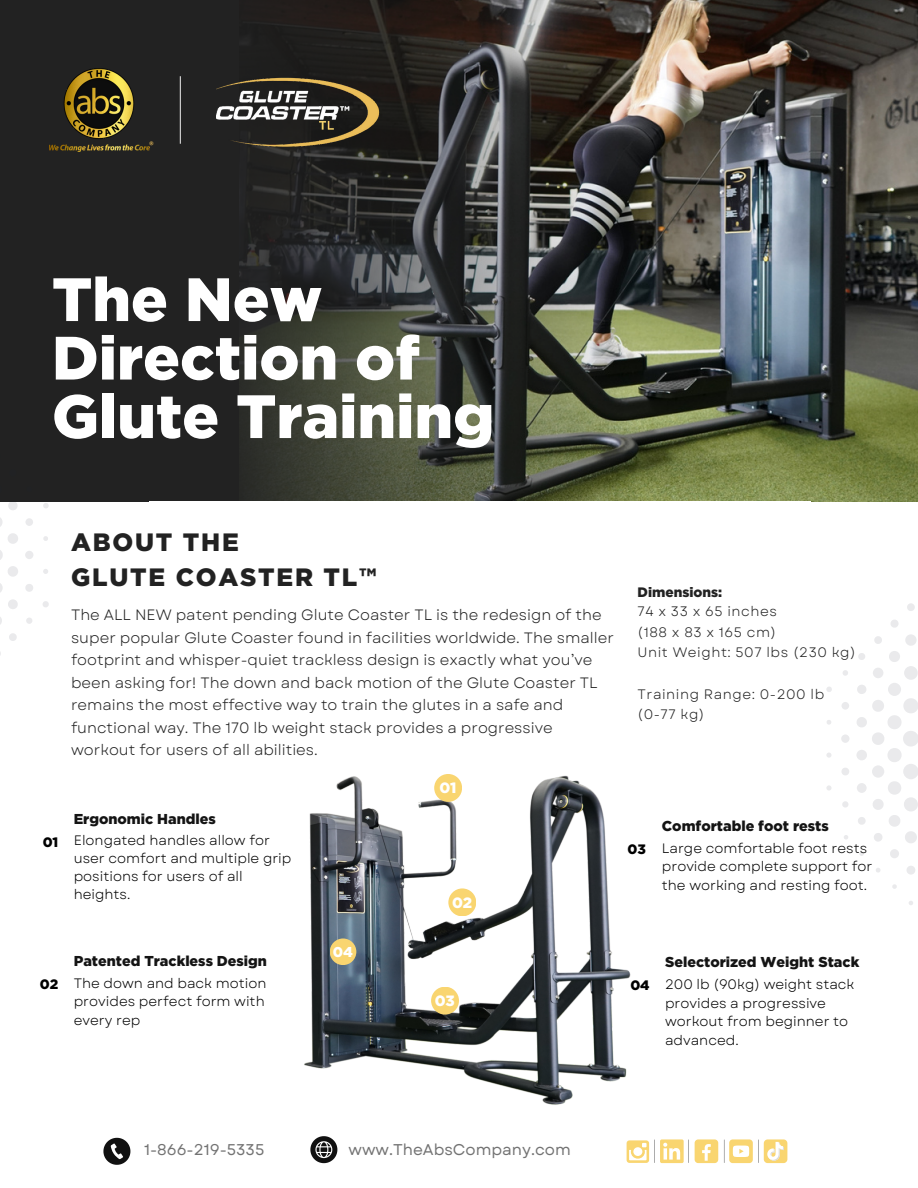
<style>
.page{position:relative;width:918px;height:1188px;background:#fff}
.page>*{position:absolute;margin:0;border:0;box-sizing:border-box;transform-origin:0 0}
.t1{font:900 61.05px/58.5px "Gotham";color:#fff}
.t2{font:900 25.05px "Gotham";letter-spacing:.07em;color:#222}
.t3{font:15.6px "Garet";color:#737373}
.t4{font:15px/22.5px "Garet";color:#222}
.t5{font:900 15px "Gotham";color:#fff}
.t6{font:900 14.4px "Gotham";color:#141414}
.t7{font:900 14.25px "Gotham";color:#fff}
.t8{font:13.65px/18.6px "Garet";color:#000}
.t9{font:13.65px "Garet";letter-spacing:.04em;color:#222}
.t10{font:900 13.65px "Gotham";color:#222}
.t11{font:900 13.65px "Gotham";color:#000}
.t12{font:9.3px "Poppins";color:#ebbe5a}
</style>
<div class="page">
<div style="left:903px;top:764px;width:15px;height:15px;background:#eaeaec;border-radius:50%"></div>
<div style="left:872px;top:765px;width:12px;height:13px;background:#eaeaec;border-radius:50%"></div>
<div style="left:856px;top:750px;width:11px;height:11px;background:#f8f8f8;border-radius:50%"></div>
<div style="left:857px;top:783px;width:10px;height:10px;background:#eaeaec;border-radius:50%"></div>
<svg style="left:890px;top:849px;width:9px;height:9px"></svg>
<svg style="left:907px;top:866px;width:8px;height:9px"></svg>
<svg style="left:873px;top:781px;width:45px;height:62px"></svg>
<svg style="left:841px;top:734px;width:9px;height:9px"></svg>
<svg style="left:891px;top:620px;width:8px;height:8px"></svg>
<svg style="left:841px;top:768px;width:8px;height:7px"></svg>
<svg style="left:858px;top:817px;width:8px;height:8px"></svg>
<svg style="left:907px;top:603px;width:8px;height:8px"></svg>
<div style="left:841px;top:702px;width:8px;height:8px;background:#eaeaec;border-radius:50%"></div>
<svg style="left:857px;top:634px;width:61px;height:128px"></svg>
<svg style="left:842px;top:801px;width:6px;height:7px"></svg>
<svg style="left:826px;top:753px;width:5px;height:5px"></svg>
<svg style="left:826px;top:785px;width:5px;height:5px"></svg>
<svg style="left:827px;top:720px;width:4px;height:5px"></svg>
<svg style="left:876px;top:868px;width:4px;height:5px"></svg>
<svg style="left:892px;top:884px;width:5px;height:5px"></svg>
<svg style="left:909px;top:901px;width:4px;height:4px"></svg>
<svg style="left:844px;top:835px;width:4px;height:4px"></svg>
<svg style="left:859px;top:851px;width:5px;height:5px"></svg>
<div style="left:0;top:0;width:239px;height:501px;background:#222"></div>
<svg style="left:0;top:617px;width:2px;height:7px"></svg>
<svg style="left:0;top:518px;width:18px;height:91px"></svg>
<svg style="left:8px;top:501px;width:10px;height:9px"></svg>
<svg style="left:9px;top:633px;width:8px;height:8px"></svg>
<img style="left:846px;top:0;width:72px;height:502px">
<img style="left:22px;top:0;width:824px;height:692px">
<div style="left:150px;top:502px;width:556px;height:275px;background:#fff"></div>
<img style="left:49px;top:69px;width:100px;height:82px">
<hr style="left:180px;top:76px;width:1px;height:68px;background:#d9d9d9">
<svg style="left:103px;top:1138px;width:27px;height:27px"></svg>
<svg style="left:627px;top:1140px;width:22px;height:23px"></svg>
<div style="left:660px;top:1139px;width:24px;height:24px;background:#f9d570;border-radius:2px"></div>
<svg style="left:663px;top:1143px;width:17px;height:17px"></svg>
<svg style="left:724px;top:1139px;width:29px;height:24px"></svg>
<svg style="left:688px;top:1140px;width:1px;height:23px"></svg>
<div style="left:695px;top:1139px;width:23px;height:24px;background:#f9d570;border-radius:4px"></div>
<svg style="left:702px;top:1144px;width:9px;height:17px"></svg>
<svg style="left:763px;top:1139px;width:24px;height:24px"></svg>
<svg style="left:310px;top:1136px;width:27px;height:27px"></svg>
<img style="left:304px;top:774px;width:327px;height:331px">
<div style="left:431px;top:987px;width:28px;height:28px;background:#f9d570;border-radius:50%"></div>
<div style="left:434px;top:774px;width:28px;height:28px;background:#f9d570;border-radius:50%"></div>
<div style="left:448px;top:888px;width:28px;height:28px;background:#f9d570;border-radius:50%"></div>
<div style="left:330px;top:938px;width:26px;height:27px;background:#f9d570;border-radius:50%"></div>
<div style="left:466px;top:502px;width:345px;height:59px;background:#fff"></div>
<img style="left:216px;top:22px;width:104px;height:107px">
<img style="left:216px;top:139px;width:169px;height:12px">
<img style="left:320px;top:22px;width:65px;height:122px">
<p class="t12" style="left:149px;top:138px;width:6px">®</p>
<p class="t1" style="left:52px;top:269px;width:444px">The New<br>Direction of<br>Glute Training</p>
<p class="t2" style="left:71px;top:528px;width:169px">ABOUT THE</p>
<p class="t2" style="left:71px;top:563px;width:307px">GLUTE COASTER TL™</p>
<p class="t4" style="left:71px;top:604px;width:544px">The ALL NEW patent pending Glute Coaster TL is the redesign of the super popular Glute Coaster found in facilities worldwide. The smaller footprint and whisper-quiet trackless design is exactly what you’ve been asking for! The down and back motion of the Glute Coaster TL remains the most effective way to train the glutes in a safe and functional way. The 170 lb weight stack provides a progressive workout for users of all abilities.</p>
<p class="t6" style="left:74px;top:810px;width:144px">Ergonomic Handles</p>
<p class="t11" style="left:43px;top:834px;width:17px">01</p>
<p class="t8" style="left:74px;top:832px;width:219px;line-height:18px">Elongated handles allow for user comfort and multiple grip positions for users of all heights.</p>
<p class="t5" style="left:439px;top:779px;width:19px">01</p>
<p class="t5" style="left:452px;top:894px;width:22px">02</p>
<p class="t10" style="left:638px;top:584px;width:86px">Dimensions:</p>
<p class="t9" style="left:638px;top:602px;width:141px">74 x 33 x 65 inches</p>
<p class="t9" style="left:638px;top:622px;width:140px">(188 x 83 x 165 cm)</p>
<p class="t9" style="left:638px;top:643px;width:220px">Unit Weight: 507 lbs (230 kg)</p>
<p class="t9" style="left:638px;top:684px;width:188px">Training Range: 0-200 lb</p>
<p class="t9" style="left:638px;top:704px;width:69px">(0-77 kg)</p>
<p class="t11" style="left:627px;top:841px;width:20px">03</p>
<p class="t6" style="left:662px;top:817px;width:168px">Comfortable foot rests</p>
<p class="t8" style="left:662px;top:839px;width:212px">Large comfortable foot rests provide complete support for the working and resting foot.</p>
<p class="t11" style="left:40px;top:976px;width:20px">02</p>
<p class="t6" style="left:74px;top:952px;width:195px">Patented Trackless Design</p>
<p class="t8" style="left:74px;top:974px;width:194px">The down and back motion provides perfect form with every rep</p>
<p class="t7" style="left:333px;top:944px;width:22px">04</p>
<p class="t5" style="left:435px;top:992px;width:22px">03</p>
<p class="t11" style="left:630px;top:978px;width:21px">04</p>
<p class="t6" style="left:665px;top:954px;width:196px">Selectorized Weight Stack</p>
<p class="t8" style="left:665px;top:975px;width:191px">200 lb (90kg) weight stack provides a progressive workout from beginner to advanced.</p>
<p class="t3" style="left:144px;top:1139px;width:122px">1-866-219-5335</p>
<p class="t3" style="left:349px;top:1139px;width:224px">www.TheAbsCompany.com</p>
</div>
